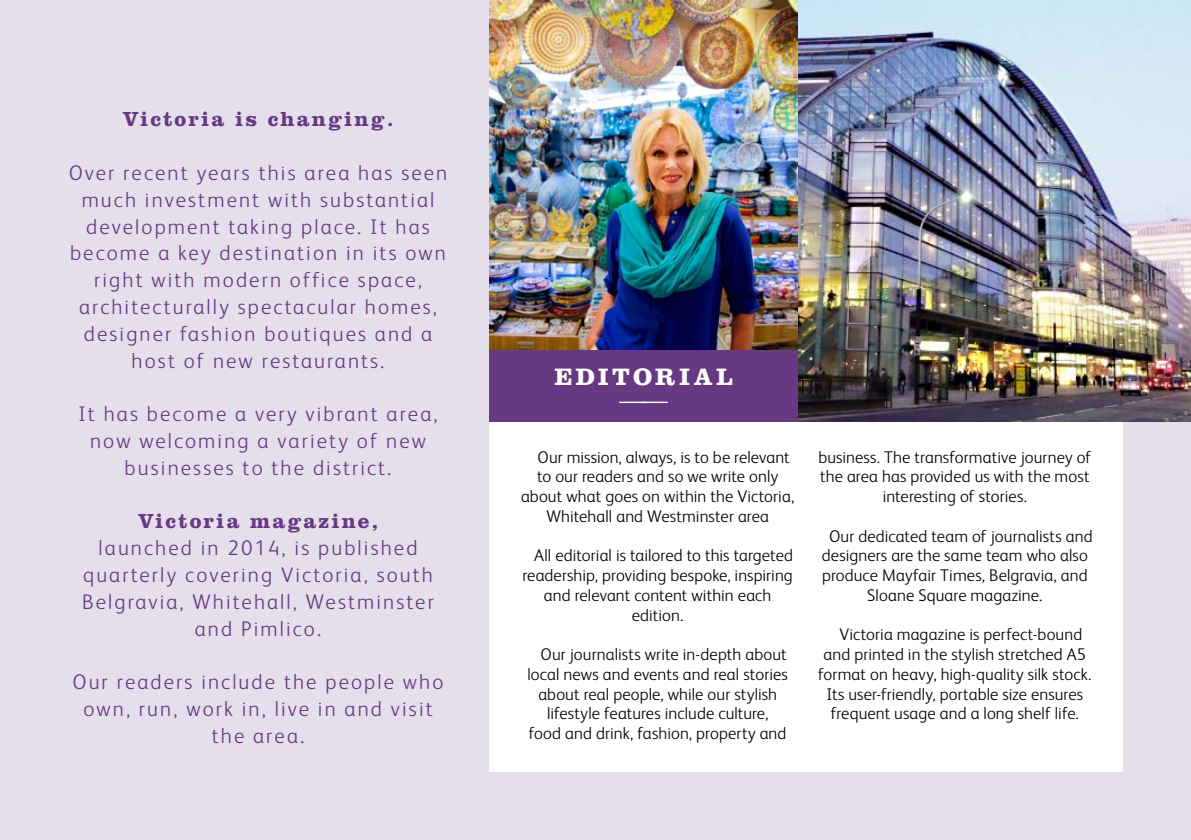
<style>
.page{position:relative;width:1191px;height:840px;background:#fff}
.page>*{position:absolute;margin:0;border:0;box-sizing:border-box;transform-origin:0 0}
.t1{font:300 25.4px "FS Albert";color:#fff}
.t2{font:700 24.6px "Clarendon LT Std";letter-spacing:.135em;color:#fff}
.t3{font:300 21.2px/26.8px "FS Albert";letter-spacing:.1em;color:#673982;text-align:center}
.t4{font:700 21.2px "Clarendon LT Std";letter-spacing:.1em;color:#673982}
.t5{font:300 17px/19.8px "FS Albert";letter-spacing:.005em;color:#000;text-align:center}
</style>
<div class="page">
<div style="left:0;top:0;width:1191px;height:839px;background:#e4dfeb"></div>
<div style="left:489px;top:421px;width:634px;height:350px;background:#fff"></div>
<img style="left:798px;top:0;width:393px;height:421px">
<div style="left:489px;top:349px;width:309px;height:72px;background:#673982"></div>
<img style="left:489px;top:0;width:309px;height:349px">
<p class="t4" style="left:123px;top:106px;width:272px">Victoria is changing.</p>
<p class="t3" style="left:69px;top:158px;width:380px">Over recent years this area has seen much investment with substantial development taking place. It has become a key destination in its own right with modern office space, architecturally spectacular homes, designer fashion boutiques and a host of new restaurants.</p>
<p class="t3" style="left:78px;top:399px;width:360px">It has become a very vibrant area, now welcoming a variety of new businesses to the district.</p>
<p class="t4" style="left:138px;top:508px;width:242px">Victoria magazine,</p>
<p class="t3" style="left:82px;top:533px;width:353px">launched in 2014, is published quarterly covering Victoria, south<br>Belgravia, Whitehall, Westminster and Pimlico.</p>
<p class="t3" style="left:73px;top:667px;width:372px">Our readers include the people who own, run, work in, live in and visit the area.</p>
<h2 class="t2" style="left:554px;top:361px;width:180px">EDITORIAL</h2>
<h1 class="t1" style="left:619px;top:383px;width:50px">——</h1>
<p class="t5" style="left:537px;top:446px;width:254px">Our mission, always, is to be relevant</p>
<p class="t5" style="left:537px;top:465px;width:243px">to our readers and so we write only</p>
<p class="t5" style="left:521px;top:485px;width:275px">about what goes on within the Victoria,</p>
<p class="t5" style="left:546px;top:505px;width:224px">Whitehall and Westminster area</p>
<p class="t5" style="left:534px;top:544px;width:260px">All editorial is tailored to this targeted</p>
<p class="t5" style="left:522px;top:564px;width:272px">readership, providing bespoke, inspiring</p>
<p class="t5" style="left:544px;top:584px;width:229px">and relevant content within each</p>
<p class="t5" style="left:632px;top:603px;width:53px">edition.</p>
<p class="t5" style="left:540px;top:643px;width:248px">Our journalists write in-depth about</p>
<p class="t5" style="left:527px;top:663px;width:262px">local news and events and real stories</p>
<p class="t5" style="left:538px;top:682px;width:240px">about real people, while our stylish</p>
<p class="t5" style="left:547px;top:702px;width:223px">lifestyle features include culture,</p>
<p class="t5" style="left:529px;top:722px;width:259px">food and drink, fashion, property and</p>
<p class="t5" style="left:818px;top:446px;width:274px">business. The transformative journey of the area has provided us with the most interesting of stories.</p>
<p class="t5" style="left:822px;top:525px;width:272px">Our dedicated team of journalists and designers are the same team who also produce Mayfair Times, Belgravia, and Sloane Square magazine.</p>
<p class="t5" style="left:839px;top:623px;width:244px">Victoria magazine is perfect-bound</p>
<p class="t5" style="left:823px;top:643px;width:264px">and printed in the stylish stretched A5</p>
<p class="t5" style="left:818px;top:663px;width:275px">format on heavy, high-quality silk stock.</p>
<p class="t5" style="left:826px;top:682px;width:258px">Its user-friendly, portable size ensures</p>
<p class="t5" style="left:831px;top:702px;width:250px">frequent usage and a long shelf life.</p>
</div>
